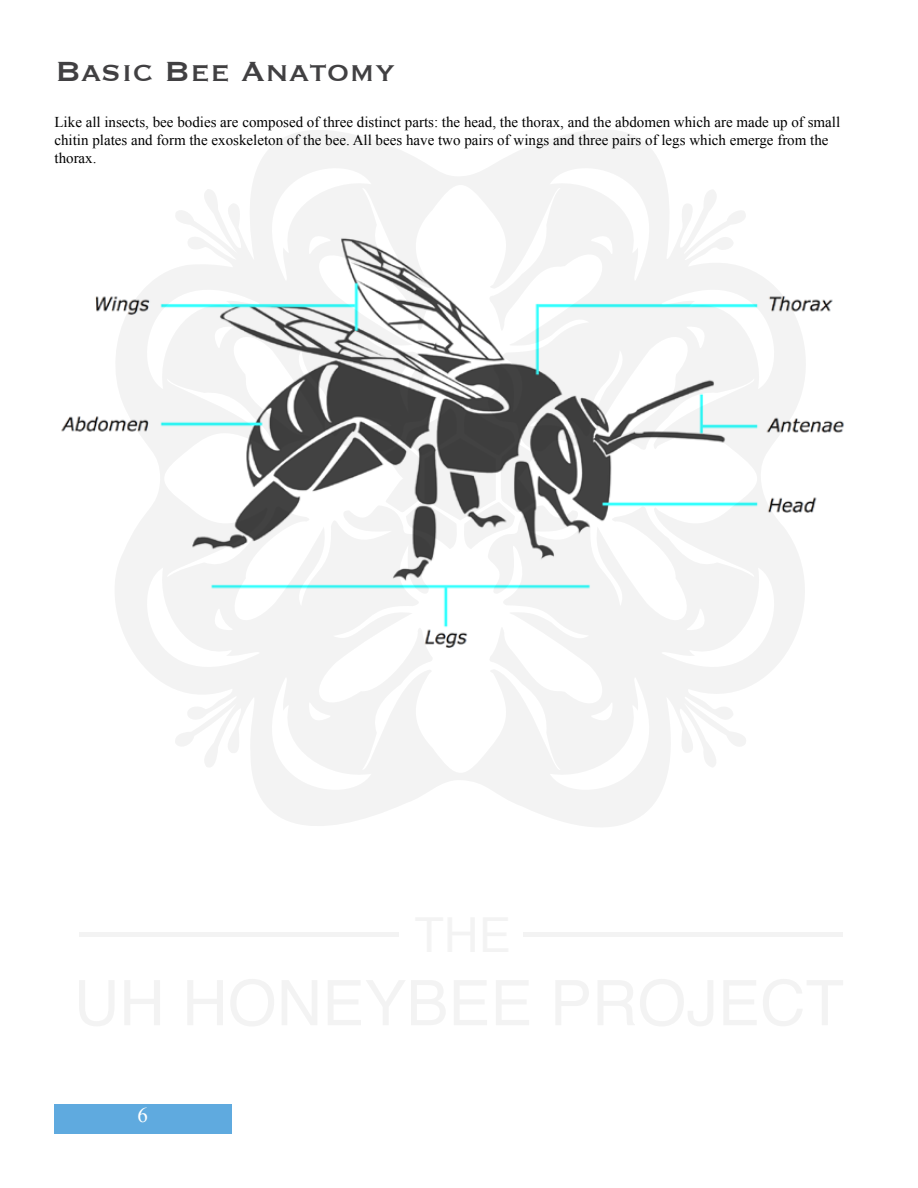
<style>
.page{position:relative;width:918px;height:1188px;background:#fff}
.page>*{position:absolute;margin:0;border:0;box-sizing:border-box;transform-origin:0 0}
.t1{font:36px "Copperplate";color:#414042}
.t2{font:21px "Times New Roman";color:#fff}
.t3{font:15px/18px "Times New Roman";color:#000}
</style>
<div class="page">
<div style="left:54px;top:1104px;width:178px;height:29px;background:#5faadf"></div>
<svg style="left:92px;top:130px;width:748px;height:697px"></svg>
<svg style="left:385px;top:408px;width:151px;height:141px"></svg>
<hr style="left:524px;top:932px;width:319px;height:4px;background:#f3f3f3">
<hr style="left:79px;top:932px;width:320px;height:4px;background:#f3f3f3">
<h1 class="t1" style="left:55px;top:48px;width:342px">Basic Bee Anatomy</h1>
<p class="t3" style="left:54px;top:113px;width:787px">Like all insects, bee bodies are composed of three distinct parts: the head, the thorax, and the abdomen which are made up of small chitin plates and form the exoskeleton of the bee. All bees have two pairs of wings and three pairs of legs which emerge from the thorax.</p>
<h2 class="t2" style="left:138px;top:1101px;width:12px">6</h2>
</div>
